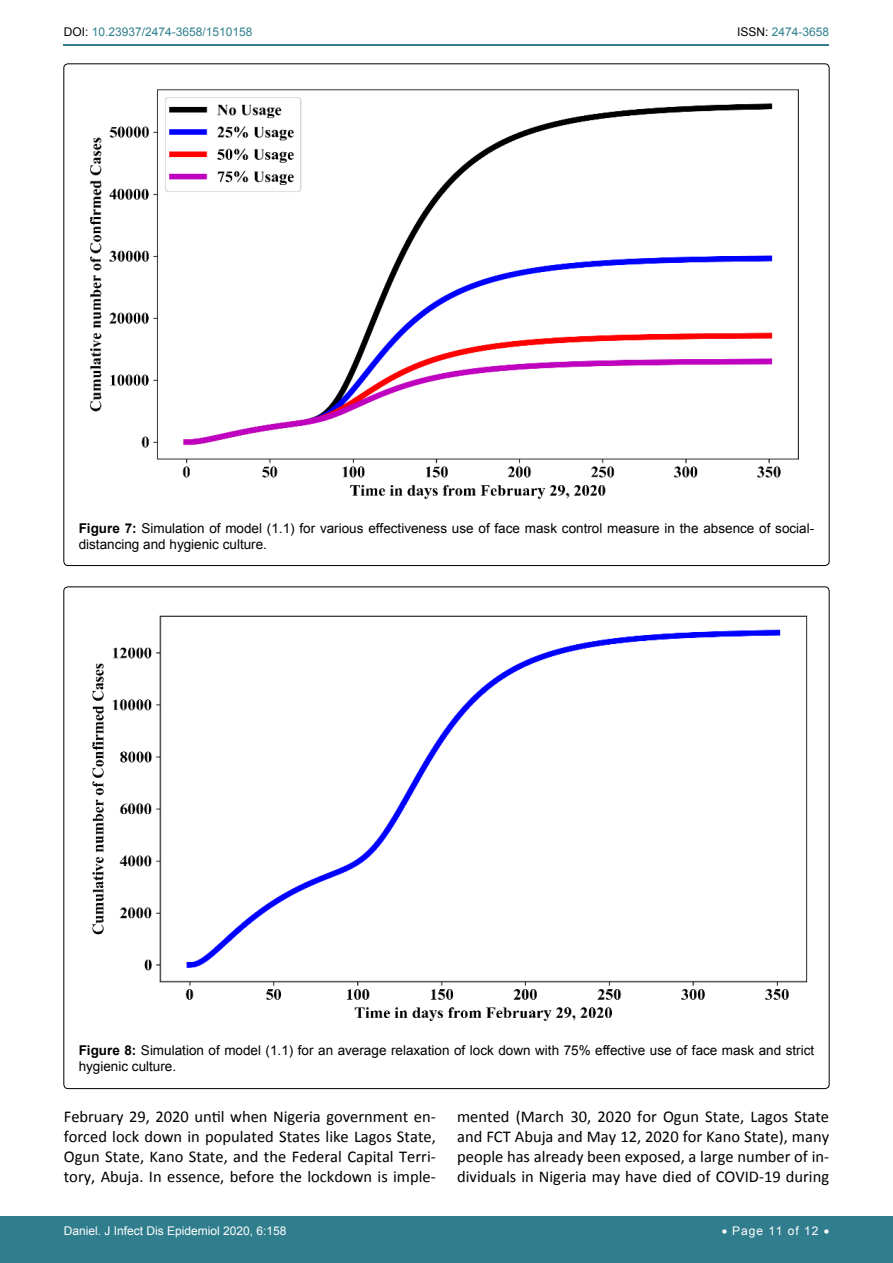
<style>
.page{position:relative;width:893px;height:1263px;background:#fff}
.page>*{position:absolute;margin:0;border:0;box-sizing:border-box;transform-origin:0 0}
.t1{font:16.5px/19.8px "Calibri";color:#000;text-align:justify}
.t2{font:13.5px/16.2px "Arial";color:#000}
.t3{font:12px "Arial";color:#30808d}
.t4{font:12px "Arial";color:#fff}
.t5{font:12px "Arial";letter-spacing:.08em;color:#fff}
.s1{color:#000}
.s2{font-weight:700}
</style>
<div class="page">
<hr style="left:64px;top:45px;width:765px;height:1px;background:#30808d">
<div style="left:0;top:1217px;width:893px;height:46px;background:#307d8d"></div>
<img style="left:90px;top:89px;width:709px;height:411px">
<img style="left:92px;top:615px;width:716px;height:406px">
<p class="t3" style="left:64px;top:24px;width:190px"><span class="s1">DOI:</span> 10.23937/2474-3658/1510158</p>
<p class="t3" style="left:737px;top:24px;width:94px"><span class="s1">ISSN:</span> 2474-3658</p>
<p class="t2" style="left:79px;top:520px;width:737px"><span class="s2">Figure 7:</span> Simulation of model (1.1) for various effectiveness use of face mask control measure in the absence of social&shy;distancing and hygienic culture.</p>
<p class="t2" style="left:79px;top:1042px;width:737px"><span class="s2">Figure 8:</span> Simulation of model (1.1) for an average relaxation of lock down with 75% effective use of face mask and strict hygienic culture.</p>
<p class="t1" style="left:457px;top:1107px;width:374px">mented (March 30, 2020 for Ogun State, Lagos State and FCT Abuja and May 12, 2020 for Kano State), many people has already been exposed, a large number of in&shy;dividuals in Nigeria may have died of COVID-19 during</p>
<p class="t1" style="left:64px;top:1107px;width:374px">February 29, 2020 until when Nigeria government en&shy;forced lock down in populated States like Lagos State, Ogun State, Kano State, and the Federal Capital Terri&shy;tory, Abuja. In essence, before the lockdown is imple-</p>
<p class="t4" style="left:64px;top:1223px;width:224px">Daniel. J Infect Dis Epidemiol 2020, 6:158</p>
<p class="t5" style="left:722px;top:1223px;width:109px">• Page 11 of 12 •</p>
</div>
